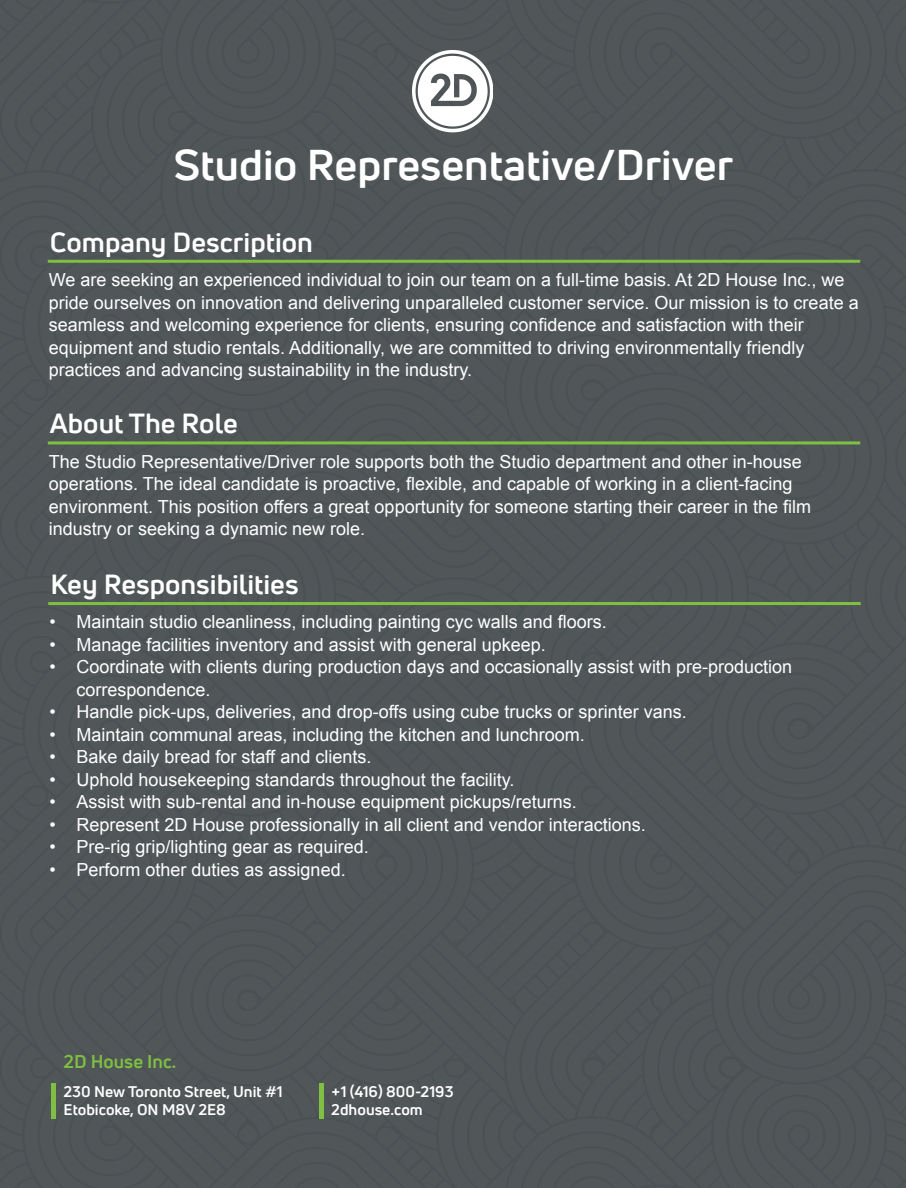
<style>
.page{position:relative;width:906px;height:1188px;background:#fff}
.page>*{position:absolute;margin:0;border:0;box-sizing:border-box;transform-origin:0 0}
.t1{font:700 42px "Uni Neue";color:#fff;scale:1.04 1}
.t2{font:700 27px "Uni Neue";color:#fff;scale:1.04 1}
.t3{font:18px/22.5px "Arial";color:#fff}
.t4{font:700 18px "Uni Neue";color:#7fbf41;scale:1.04 1}
.t5{font:700 15px/18px "Uni Neue";color:#fff;scale:1.04 1}
</style>
<div class="page">
<div style="left:0;top:0;width:905px;height:1188px;background:#515759"></div>
<hr style="left:51px;top:1084px;width:4px;height:35px;background:#7fbf41">
<hr style="left:319px;top:1084px;width:4px;height:35px;background:#7fbf41">
<hr style="left:48px;top:260px;width:812px;height:3px;background:#7fbf41">
<hr style="left:48px;top:441px;width:812px;height:3px;background:#7fbf41">
<hr style="left:48px;top:602px;width:812px;height:3px;background:#7fbf41">
<img style="left:412px;top:51px;width:81px;height:82px">
<h1 class="t1" style="left:173px;top:139px;width:540px">Studio Representative/Driver</h1>
<h2 class="t2" style="left:50px;top:225px;width:254px">Company Description</h2>
<p class="t3" style="left:49px;top:269px;width:811px">We are seeking an experienced individual to join our team on a full-time basis. At 2D House Inc., we pride ourselves on innovation and delivering unparalleled customer service. Our mission is to create a seamless and welcoming experience for clients, ensuring confidence and satisfaction with their equipment and studio rentals. Additionally, we are committed to driving environmentally friendly practices and advancing sustainability in the industry.</p>
<h2 class="t2" style="left:50px;top:407px;width:182px">About The Role</h2>
<p class="t3" style="left:49px;top:450px;width:763px">The Studio Representative/Driver role supports both the Studio department and other in-house operations. The ideal candidate is proactive, flexible, and capable of working in a client-facing environment. This position offers a great opportunity for someone starting their career in the film industry or seeking a dynamic new role.</p>
<h2 class="t2" style="left:50px;top:567px;width:240px">Key Responsibilities</h2>
<p class="t3" style="left:49px;top:611px;width:559px">• Maintain studio cleanliness, including painting cyc walls and floors.</p>
<p class="t3" style="left:49px;top:634px;width:498px">• Manage facilities inventory and assist with general upkeep.</p>
<p class="t3" style="left:76px;top:656px;width:717px;text-indent:-27px">• Coordinate with clients during production days and occasionally assist with pre-production correspondence.</p>
<p class="t3" style="left:49px;top:701px;width:638px">• Handle pick-ups, deliveries, and drop-offs using cube trucks or sprinter vans.</p>
<p class="t3" style="left:49px;top:724px;width:537px">• Maintain communal areas, including the kitchen and lunchroom.</p>
<p class="t3" style="left:49px;top:746px;width:323px">• Bake daily bread for staff and clients.</p>
<p class="t3" style="left:49px;top:769px;width:466px">• Uphold housekeeping standards throughout the facility.</p>
<p class="t3" style="left:49px;top:791px;width:529px">• Assist with sub-rental and in-house equipment pickups/returns.</p>
<p class="t3" style="left:49px;top:814px;width:598px">• Represent 2D House professionally in all client and vendor interactions.</p>
<p class="t3" style="left:49px;top:836px;width:321px">• Pre-rig grip/lighting gear as required.</p>
<p class="t3" style="left:49px;top:859px;width:298px">• Perform other duties as assigned.</p>
<p class="t4" style="left:64px;top:1050px;width:110px">2D House Inc.</p>
<p class="t5" style="left:64px;top:1083px;width:212px">230 New Toronto Street, Unit #1<br>Etobicoke, ON M8V 2E8</p>
<p class="t5" style="left:331px;top:1083px;width:119px">+1 (416) 800-2193<br>2dhouse.com</p>
</div>
